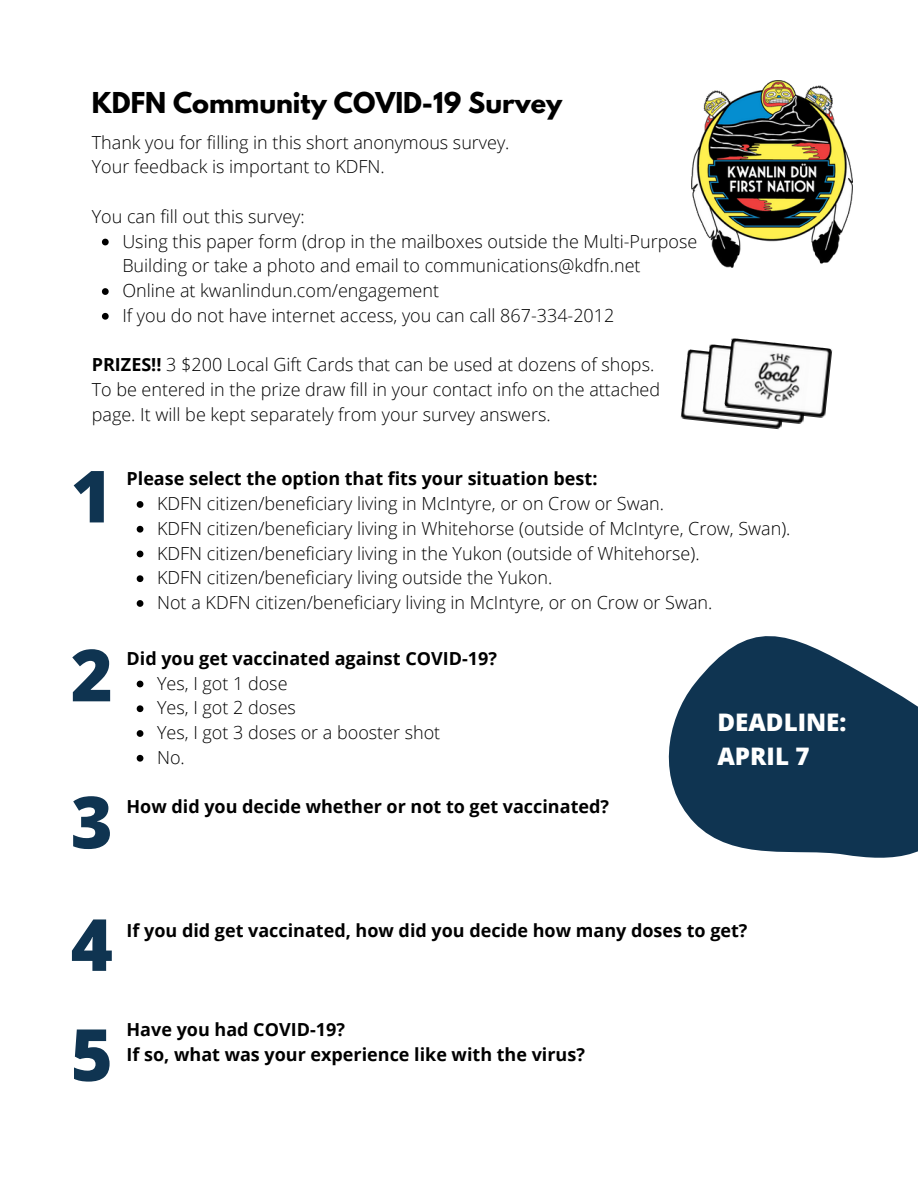
<style>
.page{position:relative;width:918px;height:1188px;background:#fff}
.page>*{position:absolute;margin:0;border:0;box-sizing:border-box;transform-origin:0 0}
.t1{font:800 72px "Open Sans";color:#0f3451}
.t2{font:700 25.5px "League Spartan";color:#000}
.t3{font:800 24.15px "Open Sans";color:#fff}
.t4{font:300 18px/24.8px "Open Sans";color:#000}
.t5{font:700 18px "Open Sans";color:#000}
.s1{font-weight:700}
</style>
<div class="page">
<svg style="left:102px;top:239px;width:7px;height:6px"></svg>
<svg style="left:102px;top:288px;width:7px;height:7px"></svg>
<svg style="left:102px;top:313px;width:7px;height:7px"></svg>
<img style="left:692px;top:81px;width:161px;height:186px">
<svg style="left:668px;top:636px;width:250px;height:222px;fill:#0f3451"></svg>
<img style="left:681px;top:349px;width:101px;height:81px">
<img style="left:702px;top:344px;width:102px;height:80px">
<img style="left:724px;top:338px;width:108px;height:80px">
<svg style="left:137px;top:501px;width:6px;height:7px"></svg>
<svg style="left:137px;top:526px;width:6px;height:7px"></svg>
<svg style="left:137px;top:551px;width:6px;height:6px"></svg>
<svg style="left:137px;top:575px;width:6px;height:7px"></svg>
<svg style="left:137px;top:600px;width:6px;height:7px"></svg>
<svg style="left:137px;top:681px;width:6px;height:6px"></svg>
<svg style="left:137px;top:705px;width:6px;height:7px"></svg>
<svg style="left:137px;top:730px;width:6px;height:7px"></svg>
<svg style="left:137px;top:755px;width:6px;height:7px"></svg>
<p class="t2" style="left:92px;top:90px;width:472px">KDFN Community COVID-19 Survey</p>
<p class="t4" style="left:92px;top:129px;width:419px">Thank you for filling in this short anonymous survey.</p>
<p class="t4" style="left:92px;top:154px;width:294px">Your feedback is important to KDFN.</p>
<p class="t4" style="left:92px;top:204px;width:214px">You can fill out this survey:</p>
<p class="t4" style="left:122px;top:228px;width:576px">Using this paper form (drop in the mailboxes outside the Multi-Purpose<br>Building or take a photo and email to communications@kdfn.net</p>
<p class="t4" style="left:122px;top:278px;width:318px">Online at kwanlindun.com/engagement</p>
<p class="t4" style="left:122px;top:303px;width:494px">If you do not have internet access, you can call 867-334-2012</p>
<p class="t4" style="left:92px;top:352px;width:564px"><span class="s1">PRIZES!!</span> 3 $200 Local Gift Cards that can be used at dozens of shops.</p>
<p class="t4" style="left:92px;top:377px;width:570px">To be entered in the prize draw fill in your contact info on the attached page. It will be kept separately from your survey answers.</p>
<p class="t1" style="left:71px;top:446px;width:44px">1</p>
<p class="t1" style="left:71px;top:624px;width:44px">2</p>
<p class="t1" style="left:71px;top:771px;width:44px">3</p>
<p class="t5" style="left:127px;top:466px;width:472px">Please select the option that fits your situation best:</p>
<p class="t4" style="left:157px;top:491px;width:508px">KDFN citizen/beneficiary living in McIntyre, or on Crow or Swan.</p>
<p class="t4" style="left:157px;top:515px;width:635px">KDFN citizen/beneficiary living in Whitehorse (outside of McIntyre, Crow, Swan).</p>
<p class="t4" style="left:157px;top:540px;width:544px">KDFN citizen/beneficiary living in the Yukon (outside of Whitehorse).</p>
<p class="t4" style="left:157px;top:565px;width:397px">KDFN citizen/beneficiary living outside the Yukon.</p>
<p class="t4" style="left:157px;top:590px;width:557px">Not a KDFN citizen/beneficiary living in McIntyre, or on Crow or Swan.</p>
<p class="t5" style="left:127px;top:646px;width:372px">Did you get vaccinated against COVID-19?</p>
<p class="t4" style="left:157px;top:670px;width:132px">Yes, I got 1 dose</p>
<p class="t4" style="left:157px;top:695px;width:140px">Yes, I got 2 doses</p>
<p class="t4" style="left:157px;top:720px;width:285px">Yes, I got 3 doses or a booster shot</p>
<p class="t4" style="left:157px;top:745px;width:29px">No.</p>
<p class="t5" style="left:127px;top:794px;width:484px">How did you decide whether or not to get vaccinated?</p>
<p class="t3" style="left:717px;top:705px;width:131px">DEADLINE:</p>
<p class="t3" style="left:717px;top:739px;width:94px">APRIL 7</p>
<p class="t1" style="left:71px;top:894px;width:44px">4</p>
<p class="t5" style="left:127px;top:918px;width:622px">If you did get vaccinated, how did you decide how many doses to get?</p>
<p class="t1" style="left:71px;top:1004px;width:44px">5</p>
<p class="t5" style="left:127px;top:1017px;width:220px">Have you had COVID-19?</p>
<p class="t5" style="left:127px;top:1042px;width:460px">If so, what was your experience like with the virus?</p>
</div>
